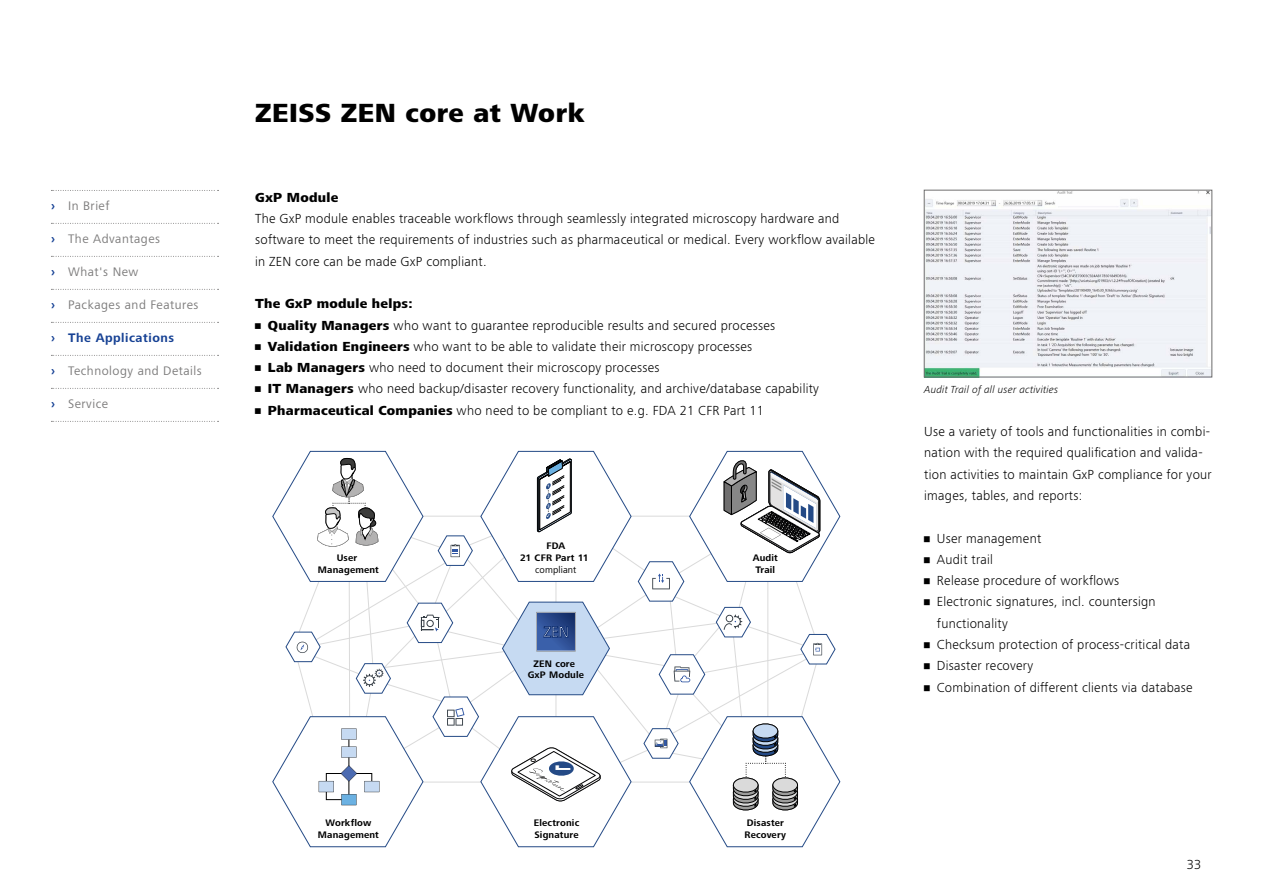
<style>
.page{position:relative;width:1263px;height:893px;background:#fff}
.page>*{position:absolute;margin:0;border:0;box-sizing:border-box;transform-origin:0 0}
.t1{font:800 27px "ZEISS Frutiger Next W1 G";letter-spacing:.02em;color:#000}
.t2{font:500 16.05px "ZEISS Frutiger Next W1 G";color:#fff;scale:.93 1}
.t3{font:300 13.5px/21.3px "ZEISS Frutiger Next W1 G";letter-spacing:.02em;color:#000}
.t4{font:800 13.5px "ZEISS Frutiger Next W1 G";letter-spacing:.02em;color:#000}
.t5{font:12.75px "ZEISS Frutiger Next W1 G";letter-spacing:.04em;color:#7c7b7b}
.t6{font:700 12.75px "ZEISS Frutiger Next W1 G";letter-spacing:.04em;color:#164194}
.t7{font:italic 300 10.5px "ZEISS Frutiger Next W1 G";letter-spacing:.02em;color:#000}
.t8{font:700 9.75px/11.7px "ZEISS Frutiger Next W1 G";letter-spacing:.015em;color:#000;text-align:center}
.t9{font:9.75px "ZEISS Frutiger Next W1 G";letter-spacing:.01em;color:#000}
.s1{font-weight:700;color:#164194}
.s2{font-weight:800}
</style>
<div class="page">
<img style="left:926px;top:192px;width:284px;height:183px">
<div style="left:924px;top:190px;width:288px;height:187px;border:1px solid #706f6f"></div>
<svg style="left:51px;top:190px;width:168px;height:1px"></svg>
<svg style="left:51px;top:223px;width:168px;height:1px"></svg>
<svg style="left:51px;top:256px;width:168px;height:1px"></svg>
<svg style="left:51px;top:289px;width:168px;height:1px"></svg>
<svg style="left:51px;top:322px;width:168px;height:1px"></svg>
<svg style="left:51px;top:355px;width:168px;height:1px"></svg>
<svg style="left:51px;top:388px;width:168px;height:1px"></svg>
<svg style="left:51px;top:421px;width:168px;height:1px"></svg>
<svg style="left:272px;top:450px;width:569px;height:397px"></svg>
<p class="t5" style="left:51px;top:197px;width:60px"><span class="s1">›</span> In Brief</p>
<p class="t5" style="left:51px;top:230px;width:111px"><span class="s1">›</span> The Advantages</p>
<p class="t5" style="left:51px;top:263px;width:89px"><span class="s1">›</span> What's New</p>
<p class="t5" style="left:51px;top:296px;width:149px"><span class="s1">›</span> Packages and Features</p>
<p class="t6" style="left:51px;top:329px;width:125px">› The Applications</p>
<p class="t5" style="left:51px;top:362px;width:152px"><span class="s1">›</span> Technology and Details</p>
<p class="t5" style="left:51px;top:395px;width:59px"><span class="s1">›</span> Service</p>
<h1 class="t1" style="left:255px;top:93px;width:331px">ZEISS ZEN core at Work</h1>
<p class="t4" style="left:255px;top:187px;width:85px">GxP Module</p>
<p class="t3" style="left:255px;top:207px;width:621px">The GxP module enables traceable workflows through seamlessly integrated microscopy hardware and software to meet the requirements of industries such as pharmaceutical or medical. Every workflow available in ZEN core can be made GxP compliant.</p>
<p class="t4" style="left:255px;top:294px;width:159px">The GxP module helps:</p>
<p class="t3" style="left:255px;top:314px;width:521px"><span class="s2">• Quality Managers</span> who want to guarantee reproducible results and secured processes</p>
<p class="t3" style="left:255px;top:335px;width:499px"><span class="s2">• Validation Engineers</span> who want to be able to validate their microscopy processes</p>
<p class="t3" style="left:255px;top:356px;width:406px"><span class="s2">• Lab Managers</span> who need to document their microscopy processes</p>
<p class="t3" style="left:255px;top:378px;width:565px"><span class="s2">• IT Managers</span> who need backup/disaster recovery functionality, and archive/database capability</p>
<p class="t3" style="left:255px;top:399px;width:510px"><span class="s2">• Pharmaceutical Companies</span> who need to be compliant to e.g. FDA 21 CFR Part 11</p>
<p class="t8" style="left:318px;top:551px;width:62px">User<br>Management</p>
<p class="t8" style="left:520px;top:540px;width:70px">FDA<br>21 CFR Part 11</p>
<p class="t9" style="left:535px;top:562px;width:43px">compliant</p>
<p class="t2" style="left:543px;top:621px;width:29px">ZEN</p>
<p class="t8" style="left:528px;top:657px;width:58px">ZEN core<br>GxP Module</p>
<p class="t8" style="left:753px;top:551px;width:27px;text-align:left">Audit<br>Trail</p>
<p class="t7" style="left:924px;top:382px;width:135px">Audit Trail of all user activities</p>
<p class="t3" style="left:924px;top:420px;width:289px">Use a variety of tools and functionalities in combi&shy;nation with the required qualification and valida&shy;tion activities to maintain GxP compliance for your images, tables, and reports:</p>
<p class="t3" style="left:924px;top:527px;width:119px">• User management</p>
<p class="t3" style="left:924px;top:548px;width:70px">• Audit trail</p>
<p class="t3" style="left:924px;top:569px;width:196px">• Release procedure of workflows</p>
<p class="t3" style="left:937px;top:591px;width:220px;text-indent:-13px">• Electronic signatures, incl. countersign functionality</p>
<p class="t3" style="left:924px;top:633px;width:267px">• Checksum protection of process-critical data</p>
<p class="t3" style="left:924px;top:654px;width:110px">• Disaster recovery</p>
<p class="t3" style="left:924px;top:676px;width:270px">• Combination of different clients via database</p>
<p class="t8" style="left:318px;top:817px;width:62px">Workflow<br>Management</p>
<p class="t8" style="left:534px;top:817px;width:47px;text-align:left">Electronic<br>Signature</p>
<p class="t8" style="left:744px;top:817px;width:43px;text-align:left">Disaster<br>Recovery</p>
<p class="t3" style="left:1187px;top:853px;width:16px">33</p>
</div>
